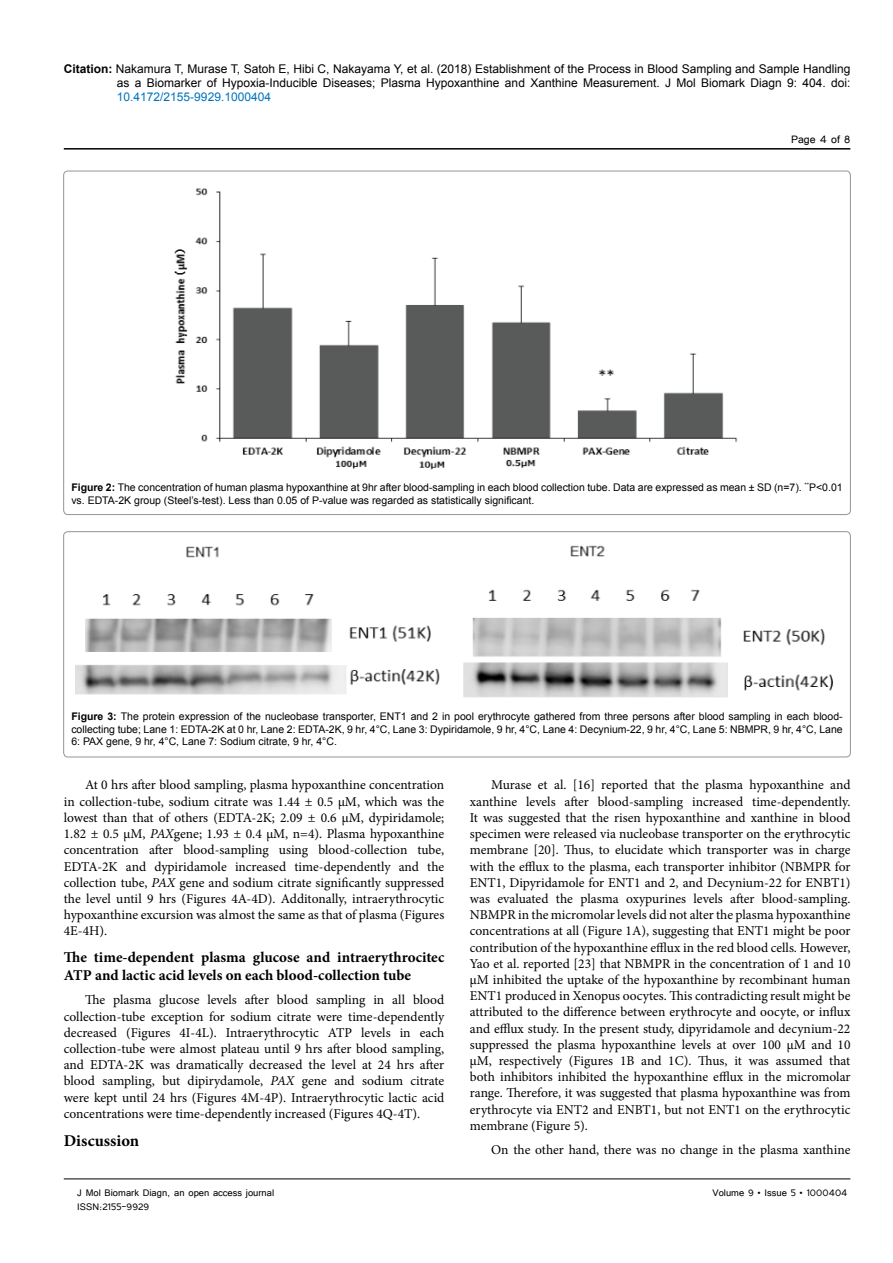
<style>
.page{position:relative;width:893px;height:1263px;background:#fff}
.page>*{position:absolute;margin:0;border:0;box-sizing:border-box;transform-origin:0 0}
.t1{font:700 16.5px "Minion Pro";color:#000}
.t2{font:700 15px/18px "Minion Pro";color:#000}
.t3{font:13.5px/16.2px "Minion Pro";color:#000;text-align:justify}
.t4{font:13.5px "Tunga";color:#000}
.t5{font:12px/14.4px "Arial";color:#000;text-align:right}
.t6{font:12px "Tunga";color:#000}
.t7{font:12px "Arial";color:#0072bc}
.t8{font:10.5px/12.6px "Arial";color:#000}
.s1{font-weight:700}
.s2{font-style:italic}
</style>
<div class="page">
<hr style="left:64px;top:148px;width:786px;height:2px;background:#000">
<hr style="left:64px;top:1179px;width:786px;height:1px;background:#000">
<img style="left:174px;top:188px;width:564px;height:282px">
<div style="left:64px;top:532px;width:786px;height:225px;border:1px solid #939598;border-radius:4px"></div>
<img style="left:76px;top:545px;width:757px;height:153px">
<p class="t5" style="left:64px;top:61px;width:788px"><span class="s1">Citation:</span> Nakamura T, Murase T, Satoh E, Hibi C, Nakayama Y, et al. (2018) Establishment of the Process in Blood Sampling and Sample Handling as a Biomarker of Hypoxia-Inducible Diseases; Plasma Hypoxanthine and Xanthine Measurement. J Mol Biomark Diagn 9: 404. doi:</p>
<p class="t7" style="left:117px;top:89px;width:156px">10.4172/2155-9929.1000404</p>
<p class="t4" style="left:791px;top:131px;width:61px">Page 4 of 8</p>
<p class="t8" style="left:71px;top:481px;width:773px"><span class="s1">Figure 2:</span> The concentration of human plasma hypoxanthine at 9hr after blood-sampling in each blood collection tube. Data are expressed as mean ± SD (n=7). <sup>**</sup>P&lt;0.01 vs. EDTA-2K group (Steel’s-test). Less than 0.05 of P-value was regarded as statistically significant.</p>
<p class="t8" style="left:71px;top:710px;width:773px;text-align:justify"><span class="s1">Figure 3:</span> The protein expression of the nucleobase transporter, ENT1 and 2 in pool erythrocyte gathered from three persons after blood sampling in each blood&shy;collecting tube; Lane 1: EDTA-2K at 0 hr, Lane 2: EDTA-2K, 9 hr, 4°C, Lane 3: Dypiridamole, 9 hr, 4°C, Lane 4: Decynium-22, 9 hr, 4°C, Lane 5: NBMPR, 9 hr, 4°C, Lane 6: PAX gene, 9 hr, 4°C, Lane 7: Sodium citrate, 9 hr, 4°C.</p>
<p class="t3" style="left:64px;top:777px;width:382px;text-indent:21px">At 0 hrs after blood sampling, plasma hypoxanthine concentration in collection-tube, sodium citrate was 1.44 ± 0.5 μM, which was the lowest than that of others (EDTA-2K; 2.09 ± 0.6 μM, dypiridamole; 1.82 ± 0.5 μM, <span class="s2">PAX</span>gene; 1.93 ± 0.4 μM, n=4). Plasma hypoxanthine concentration after blood-sampling using blood-collection tube, EDTA-2K and dypiridamole increased time-dependently and the collection tube, <span class="s2">PAX</span> gene and sodium citrate significantly suppressed the level until 9 hrs (Figures 4A-4D). Additonally, intraerythrocytic hypoxanthine excursion was almost the same as that of plasma (Figures 4E-4H).</p>
<p class="t2" style="left:64px;top:948px;width:382px">The time-dependent plasma glucose and intraerythrocitec<br>ATP and lactic acid levels on each blood-collection tube</p>
<p class="t3" style="left:64px;top:992px;width:382px;text-indent:21px">The plasma glucose levels after blood sampling in all blood collection-tube exception for sodium citrate were time-dependently decreased (Figures 4I-4L). Intraerythrocytic ATP levels in each collection-tube were almost plateau until 9 hrs after blood sampling, and EDTA-2K was dramatically decreased the level at 24 hrs after blood sampling, but dipirydamole, <span class="s2">PAX</span> gene and sodium citrate were kept until 24 hrs (Figures 4M-4P). Intraerythrocytic lactic acid concentrations were time-dependently increased (Figures 4Q-4T).</p>
<p class="t1" style="left:64px;top:1129px;width:77px">Discussion</p>
<p class="t3" style="left:470px;top:777px;width:382px;text-indent:21px">Murase et al. [16] reported that the plasma hypoxanthine and xanthine levels after blood-sampling increased time-dependently.<br>It was suggested that the risen hypoxanthine and xanthine in blood specimen were released via nucleobase transporter on the erythrocytic membrane [20]. Thus, to elucidate which transporter was in charge with the efflux to the plasma, each transporter inhibitor (NBMPR for ENT1, Dipyridamole for ENT1 and 2, and Decynium-22 for ENBT1) was evaluated the plasma oxypurines levels after blood-sampling.<br>NBMPR in the micromolar levels did not alter the plasma hypoxanthine concentrations at all (Figure 1A), suggesting that ENT1 might be poor contribution of the hypoxanthine efflux in the red blood cells. However, Yao et al. reported [23] that NBMPR in the concentration of 1 and 10 μM inhibited the uptake of the hypoxanthine by recombinant human ENT1 produced in Xenopus oocytes. This contradicting result might be attributed to the difference between erythrocyte and oocyte, or influx and efflux study. In the present study, dipyridamole and decynium-22 suppressed the plasma hypoxanthine levels at over 100 μM and 10 μM, respectively (Figures 1B and 1C). Thus, it was assumed that both inhibitors inhibited the hypoxanthine efflux in the micromolar range. Therefore, it was suggested that plasma hypoxanthine was from erythrocyte via ENT2 and ENBT1, but not ENT1 on the erythrocytic membrane (Figure 5).</p>
<p class="t3" style="left:491px;top:1142px;width:361px">On the other hand, there was no change in the plasma xanthine</p>
<p class="t6" style="left:77px;top:1184px;width:198px">J Mol Biomark Diagn, an open access journal</p>
<p class="t6" style="left:712px;top:1184px;width:137px">Volume 9 • Issue 5 • 1000404</p>
<p class="t6" style="left:77px;top:1199px;width:74px">ISSN:2155-9929</p>
</div>
